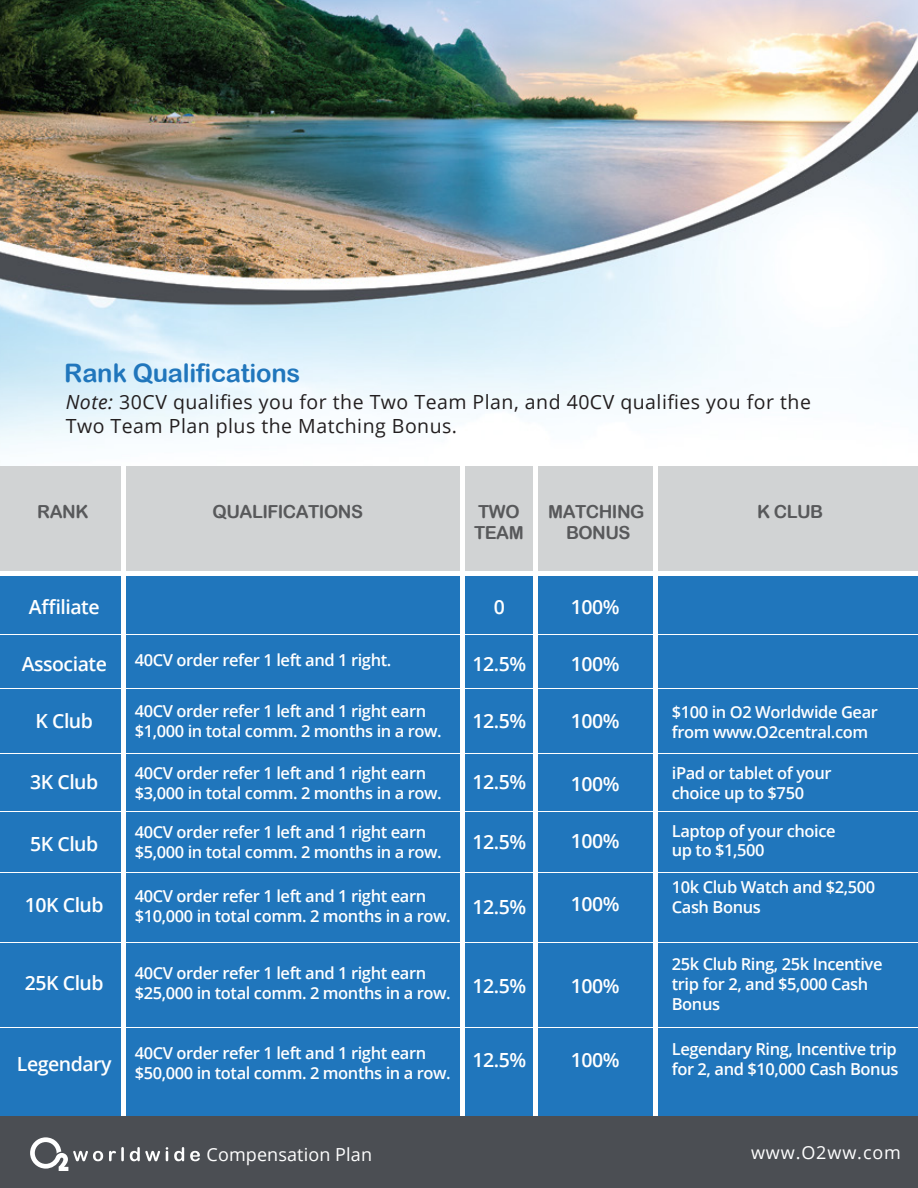
<style>
.page{position:relative;width:918px;height:1188px;background:#fff}
.page>*{position:absolute;margin:0;border:0;box-sizing:border-box;transform-origin:0 0}
.t1{font:25.5px "Arial Rounded MT Bold";letter-spacing:-.01em;color:#2076bc}
.t2{font:600 19.5px "Open Sans";letter-spacing:-.025em;color:#fff}
.t3{font:19.5px/23.4px "Open Sans";letter-spacing:.025em;color:#231f20}
.t4{font:18px/21.6px "Arial Rounded MT Bold";letter-spacing:-.03em;color:#58595b}
.t5{font:18px "Open Sans";letter-spacing:.005em;color:#fff}
.t6{font:18px "Open Sans";letter-spacing:.05em;color:#fff}
.t7{font:600 16.5px/19.8px "Open Sans";letter-spacing:-.025em;color:#fff}
.s1{font-style:italic}
</style>
<div class="page">
<img style="left:0;top:0;width:918px;height:467px">
<div style="left:0;top:1116px;width:918px;height:72px;background:#4b4e53"></div>
<svg style="left:30px;top:1137px;width:73px;height:34px"></svg>
<svg style="left:109px;top:1147px;width:15px;height:14px"></svg>
<svg style="left:130px;top:1147px;width:30px;height:14px"></svg>
<svg style="left:166px;top:1147px;width:2px;height:14px"></svg>
<svg style="left:174px;top:1147px;width:10px;height:14px"></svg>
<svg style="left:190px;top:1151px;width:10px;height:10px"></svg>
<div style="left:0;top:467px;width:918px;height:649px;background:#2076bc"></div>
<div style="left:0;top:467px;width:918px;height:106px;background:#d1d3d4"></div>
<hr style="left:0;top:571px;width:918px;height:4px;background:#fff">
<hr style="left:0;top:634px;width:918px;height:1px;background:#fff">
<hr style="left:0;top:688px;width:918px;height:1px;background:#fff">
<hr style="left:0;top:753px;width:918px;height:1px;background:#fff">
<hr style="left:0;top:812px;width:918px;height:1px;background:#fff">
<hr style="left:0;top:872px;width:918px;height:1px;background:#fff">
<hr style="left:0;top:942px;width:918px;height:1px;background:#fff">
<hr style="left:0;top:1027px;width:918px;height:1px;background:#fff">
<div style="left:121px;top:467px;width:5px;height:649px;background:#fff"></div>
<div style="left:460px;top:467px;width:5px;height:649px;background:#fff"></div>
<hr style="left:534px;top:467px;width:4px;height:649px;background:#fff">
<hr style="left:654px;top:467px;width:4px;height:649px;background:#fff">
<h1 class="t1" style="left:64px;top:358px;width:238px">Rank Qualifications</h1>
<p class="t3" style="left:66px;top:390px;width:747px"><span class="s1">Note:</span> 30CV qualifies you for the Two Team Plan, and 40CV qualifies you for the<br>Two Team Plan plus the Matching Bonus.</p>
<p class="t4" style="left:37px;top:500px;width:53px">RANK</p>
<p class="t4" style="left:213px;top:500px;width:152px">QUALIFICATIONS</p>
<p class="t4" style="left:474px;top:500px;width:51px">TWO<br>TEAM</p>
<p class="t4" style="left:548px;top:500px;width:98px;text-align:center">MATCHING<br>BONUS</p>
<p class="t4" style="left:757px;top:500px;width:68px">K CLUB</p>
<p class="t2" style="left:29px;top:593px;width:72px">Affiliate</p>
<p class="t2" style="left:494px;top:593px;width:13px">0</p>
<p class="t2" style="left:571px;top:593px;width:50px">100%</p>
<p class="t2" style="left:22px;top:650px;width:87px">Associate</p>
<p class="t7" style="left:135px;top:650px;width:258px">40CV order refer 1 left and 1 right.</p>
<p class="t2" style="left:473px;top:650px;width:55px">12.5%</p>
<p class="t2" style="left:571px;top:650px;width:50px">100%</p>
<p class="t2" style="left:36px;top:707px;width:59px">K Club</p>
<p class="t2" style="left:30px;top:769px;width:70px">3K Club</p>
<p class="t2" style="left:30px;top:830px;width:70px">5K Club</p>
<p class="t2" style="left:25px;top:892px;width:80px">10K Club</p>
<p class="t7" style="left:135px;top:701px;width:308px">40CV order refer 1 left and 1 right earn $1,000 in total comm. 2 months in a row.</p>
<p class="t7" style="left:135px;top:763px;width:308px">40CV order refer 1 left and 1 right earn $3,000 in total comm. 2 months in a row.</p>
<p class="t7" style="left:135px;top:822px;width:308px">40CV order refer 1 left and 1 right earn $5,000 in total comm. 2 months in a row.</p>
<p class="t7" style="left:135px;top:886px;width:318px">40CV order refer 1 left and 1 right earn $10,000 in total comm. 2 months in a row.</p>
<p class="t2" style="left:473px;top:707px;width:55px">12.5%</p>
<p class="t2" style="left:473px;top:769px;width:55px">12.5%</p>
<p class="t2" style="left:473px;top:829px;width:55px">12.5%</p>
<p class="t2" style="left:473px;top:893px;width:55px">12.5%</p>
<p class="t2" style="left:571px;top:707px;width:50px">100%</p>
<p class="t2" style="left:571px;top:770px;width:50px">100%</p>
<p class="t2" style="left:571px;top:827px;width:50px">100%</p>
<p class="t2" style="left:571px;top:890px;width:50px">100%</p>
<p class="t7" style="left:672px;top:702px;width:208px">$100 in O2 Worldwide Gear from www.O2central.com</p>
<p class="t7" style="left:672px;top:763px;width:161px">iPad or tablet of your choice up to $750</p>
<p class="t7" style="left:672px;top:820px;width:165px">Laptop of your choice up to $1,500</p>
<p class="t7" style="left:672px;top:877px;width:205px">10k Club Watch and $2,500<br>Cash Bonus</p>
<p class="t2" style="left:25px;top:970px;width:80px">25K Club</p>
<p class="t2" style="left:17px;top:1051px;width:96px">Legendary</p>
<p class="t7" style="left:135px;top:963px;width:318px">40CV order refer 1 left and 1 right earn $25,000 in total comm. 2 months in a row.</p>
<p class="t7" style="left:135px;top:1043px;width:318px">40CV order refer 1 left and 1 right earn $50,000 in total comm. 2 months in a row.</p>
<p class="t2" style="left:473px;top:973px;width:55px">12.5%</p>
<p class="t2" style="left:473px;top:1046px;width:55px">12.5%</p>
<p class="t2" style="left:571px;top:973px;width:50px">100%</p>
<p class="t2" style="left:571px;top:1046px;width:50px">100%</p>
<p class="t7" style="left:672px;top:954px;width:212px">25k Club Ring, 25k Incentive trip for 2, and $5,000 Cash<br>Bonus</p>
<p class="t7" style="left:672px;top:1039px;width:228px">Legendary Ring, Incentive trip for 2, and $10,000 Cash Bonus</p>
<p class="t5" style="left:207px;top:1142px;width:167px">Compensation Plan</p>
<p class="t6" style="left:751px;top:1141px;width:151px">www.O2ww.com</p>
</div>
